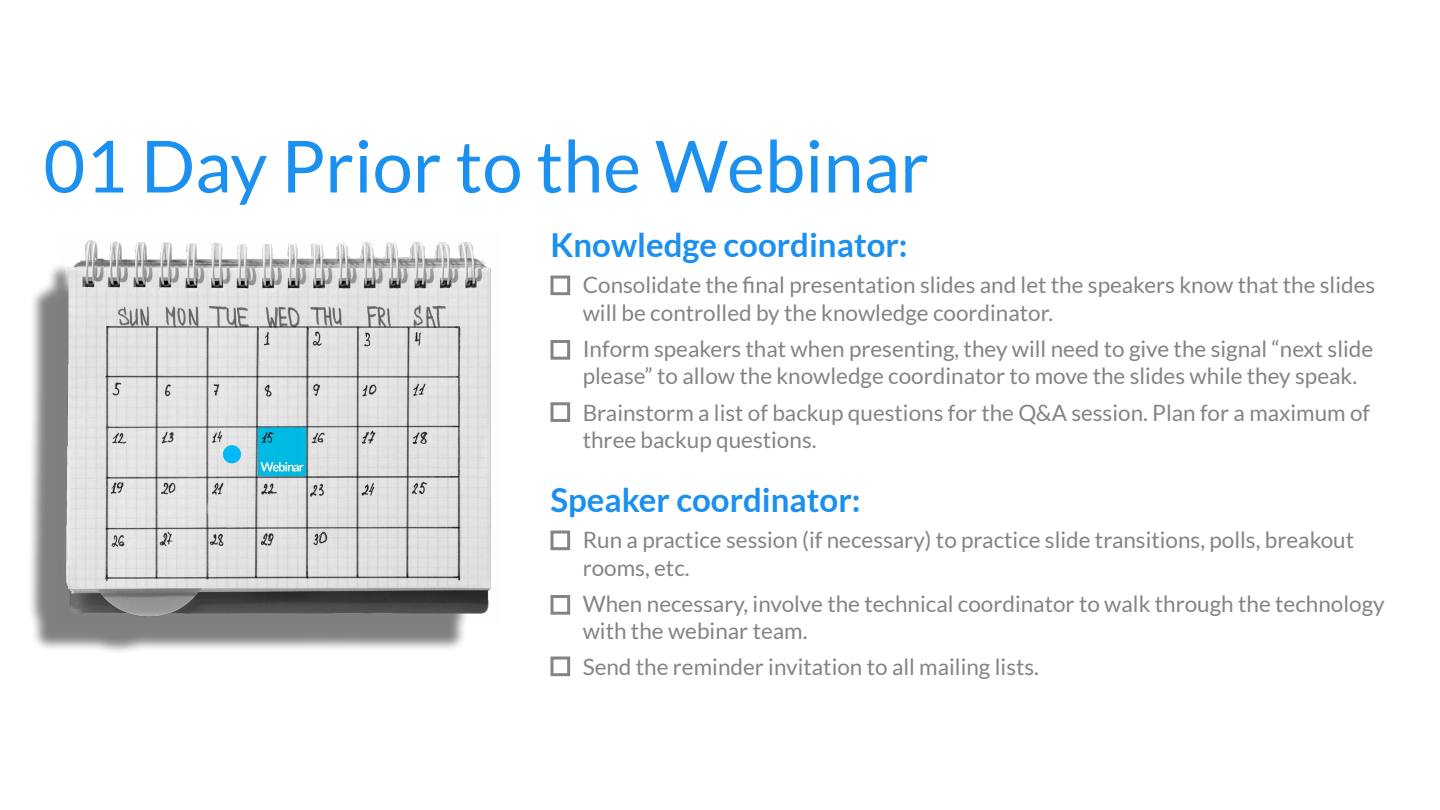
<style>
.page{position:relative;width:1440px;height:810px;background:#fff}
.page>*{position:absolute;margin:0;border:0;box-sizing:border-box;transform-origin:0 0}
.t1{font:72px "Lato";color:#1b90ef}
.t2{font:700 33px "Lato";color:#1b90ef}
.t3{font:22.5px/27.3px "Lato";color:#848484}
</style>
<div class="page">
<div style="left:27px;top:262px;width:443px;height:393px;background:#000;opacity:.5"></div>
<img style="left:58px;top:240px;width:433px;height:386px">
<div style="left:550px;top:276px;width:20px;height:19px;border:3px solid #848484"></div>
<div style="left:550px;top:340px;width:20px;height:20px;border:3px solid #848484"></div>
<div style="left:550px;top:402px;width:20px;height:20px;border:3px solid #848484"></div>
<div style="left:550px;top:531px;width:20px;height:19px;border:3px solid #848484"></div>
<div style="left:550px;top:595px;width:20px;height:20px;border:3px solid #848484"></div>
<div style="left:550px;top:657px;width:20px;height:19px;border:3px solid #848484"></div>
<h1 class="t1" style="left:44px;top:126px;width:887px">01 Day Prior to the Webinar</h1>
<h2 class="t2" style="left:550px;top:226px;width:359px">Knowledge coordinator:</h2>
<p class="t3" style="left:583px;top:271px;width:794px">Consolidate the final presentation slides and let the speakers know that the slides will be controlled by the knowledge coordinator.</p>
<p class="t3" style="left:583px;top:335px;width:792px">Inform speakers that when presenting, they will need to give the signal “next slide please” to allow the knowledge coordinator to move the slides while they speak.</p>
<p class="t3" style="left:583px;top:399px;width:789px">Brainstorm a list of backup questions for the Q&amp;A session. Plan for a maximum of three backup questions.</p>
<h2 class="t2" style="left:550px;top:481px;width:312px">Speaker coordinator:</h2>
<p class="t3" style="left:583px;top:526px;width:773px">Run a practice session (if necessary) to practice slide transitions, polls, breakout rooms, etc.</p>
<p class="t3" style="left:583px;top:590px;width:803px">When necessary, involve the technical coordinator to walk through the technology with the webinar team.</p>
<p class="t3" style="left:583px;top:653px;width:458px">Send the reminder invitation to all mailing lists.</p>
</div>
